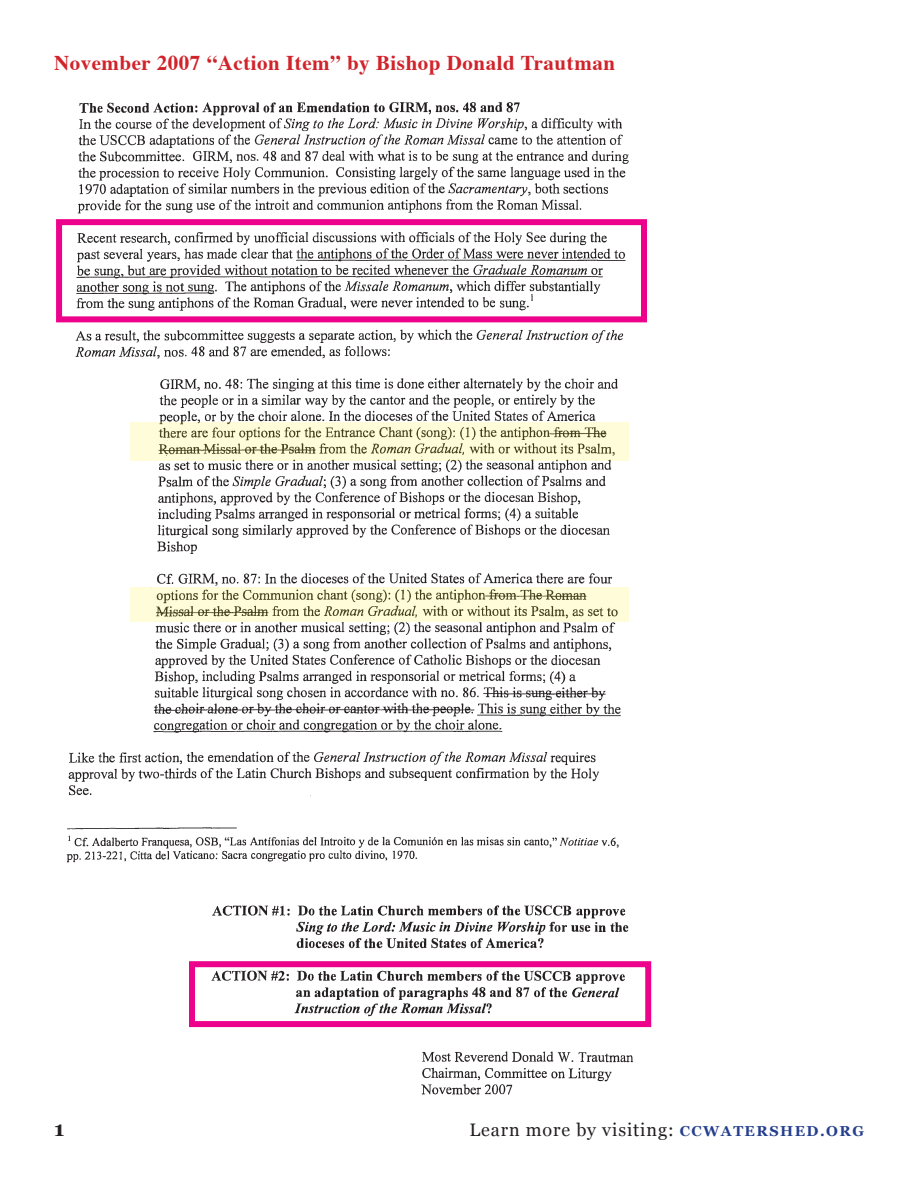
<style>
.page{position:relative;width:918px;height:1188px;background:#fff}
.page>*{position:absolute;margin:0;border:0;box-sizing:border-box;transform-origin:0 0}
.t1{font:700 21px "Times";letter-spacing:.025em;color:#d1232a}
.t2{font:700 21px "Georgia";color:#231f20}
.TRANSLATIONS{font:18px "Georgia";letter-spacing:.05em;color:#231f20}
.s1{font-weight:700;font-size:14.4px;color:#253f8e}
</style>
<div class="page">
<img style="left:56px;top:102px;width:588px;height:761px">
<img style="left:189px;top:905px;width:462px;height:190px">
<div style="left:56px;top:219px;width:591px;height:103px;border:6px solid #ed028c"></div>
<div style="left:189px;top:961px;width:462px;height:66px;border:6px solid #ed028c"></div>
<svg style="left:130px;top:422px;width:498px;height:39px;background:#e5e2bf"></svg>
<svg style="left:130px;top:587px;width:498px;height:35px;background:#e2dfbc"></svg>
<p class="t1" style="left:54px;top:43px;width:563px">November 2007 “Action Item” by Bishop Donald Trautman</p>
<p class="t2" style="left:54px;top:1113px;width:12px">1</p>
<p class="TRANSLATIONS" style="left:469px;top:1117px;width:396px">Learn more by visiting: <span class="s1">CCWATERSHED.ORG</span></p>
</div>
